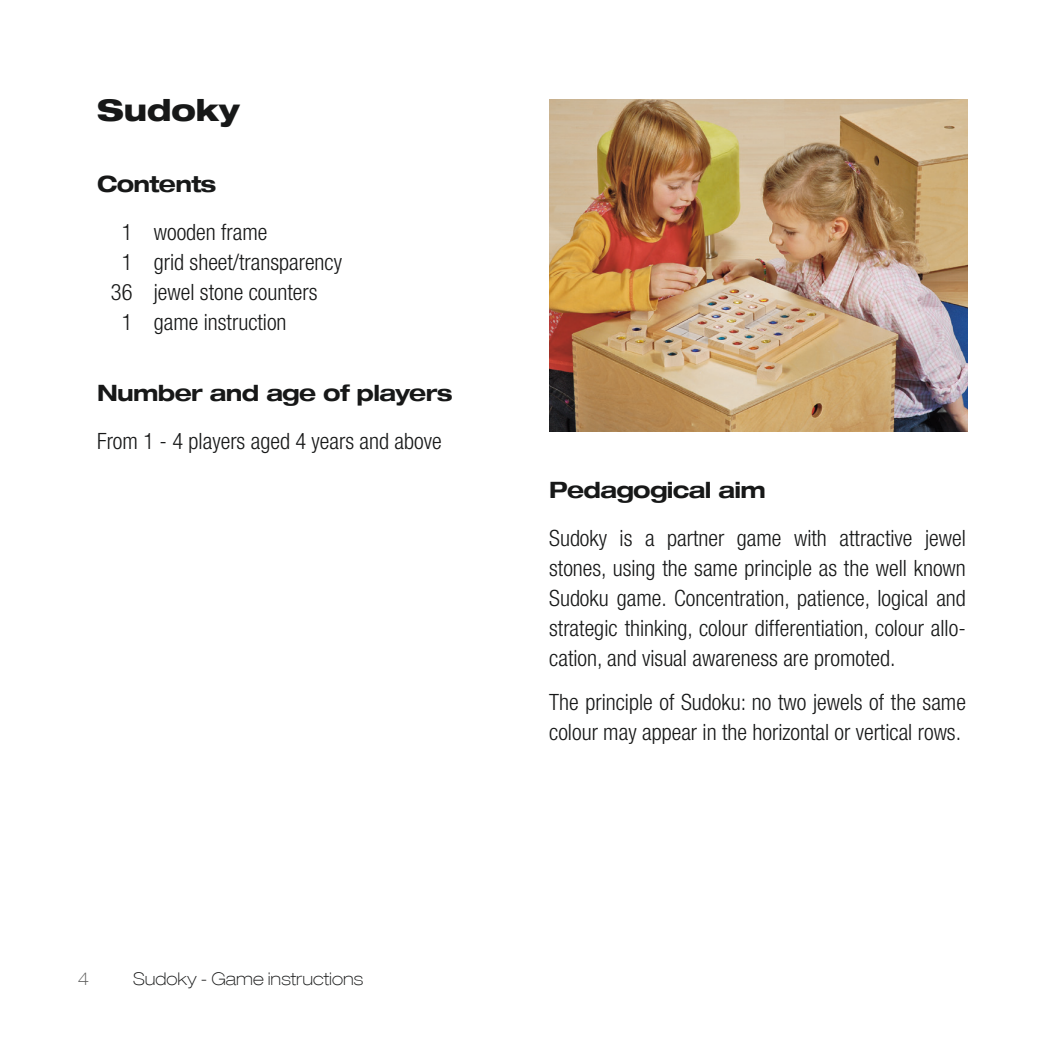
<style>
.page{position:relative;width:1063px;height:1063px;background:#fff}
.page>*{position:absolute;margin:0;border:0;box-sizing:border-box;transform-origin:0 0}
.Produktname{font:800 expanded 30px "Helvetica Neue LT Com";color:#171818}
.Text{font:300 condensed 22.5px/30px "Helvetica Neue LT Com";color:#171818;text-align:justify}
.Liste__Inhalt{font:300 condensed 22.5px "Helvetica Neue LT Com";color:#171818}
.Überschrift_1{font:700 expanded 22.5px "Helvetica Neue LT Com";letter-spacing:-.03em;color:#171818}
.Paginierung_unten_li{font:100 expanded 17.5px "Helvetica Neue LT Com";color:#171818}
.t1{font:100 expanded 17.5px "Helvetica Neue LT Com";color:#5d5d5c}
</style>
<div class="page">
<img style="left:549px;top:99px;width:419px;height:333px">
<p class="Produktname" style="left:97px;top:91px;width:144px">Sudoky</p>
<p class="Überschrift_1" style="left:97px;top:170px;width:121px">Contents</p>
<p class="Liste__Inhalt" style="left:122px;top:219px;width:147px">1 wooden frame</p>
<p class="Liste__Inhalt" style="left:122px;top:249px;width:222px">1 grid sheet/transparency</p>
<p class="Liste__Inhalt" style="left:111px;top:279px;width:208px">36 jewel stone counters</p>
<p class="Liste__Inhalt" style="left:122px;top:309px;width:166px">1 game instruction</p>
<p class="Überschrift_1" style="left:97px;top:378px;width:357px">Number and age of players</p>
<p class="Text" style="left:97px;top:426px;width:346px">From 1 - 4 players aged 4 years and above</p>
<p class="t1" style="left:78px;top:968px;width:13px">4</p>
<p class="Paginierung_unten_li" style="left:133px;top:968px;width:232px">Sudoky - Game instructions</p>
<p class="Überschrift_1" style="left:549px;top:475px;width:218px">Pedagogical aim</p>
<p class="Text" style="left:549px;top:523px;width:418px">Sudoky is a partner game with attractive jewel stones, using the same principle as the well known Sudoku game. Concentration, patience, logical and strategic thinking, colour differentiation, colour allo&shy;cation, and visual awareness are promoted.</p>
<p class="Text" style="left:549px;top:687px;width:418px">The principle of Sudoku: no two jewels of the same colour may appear in the horizontal or vertical rows.</p>
</div>
